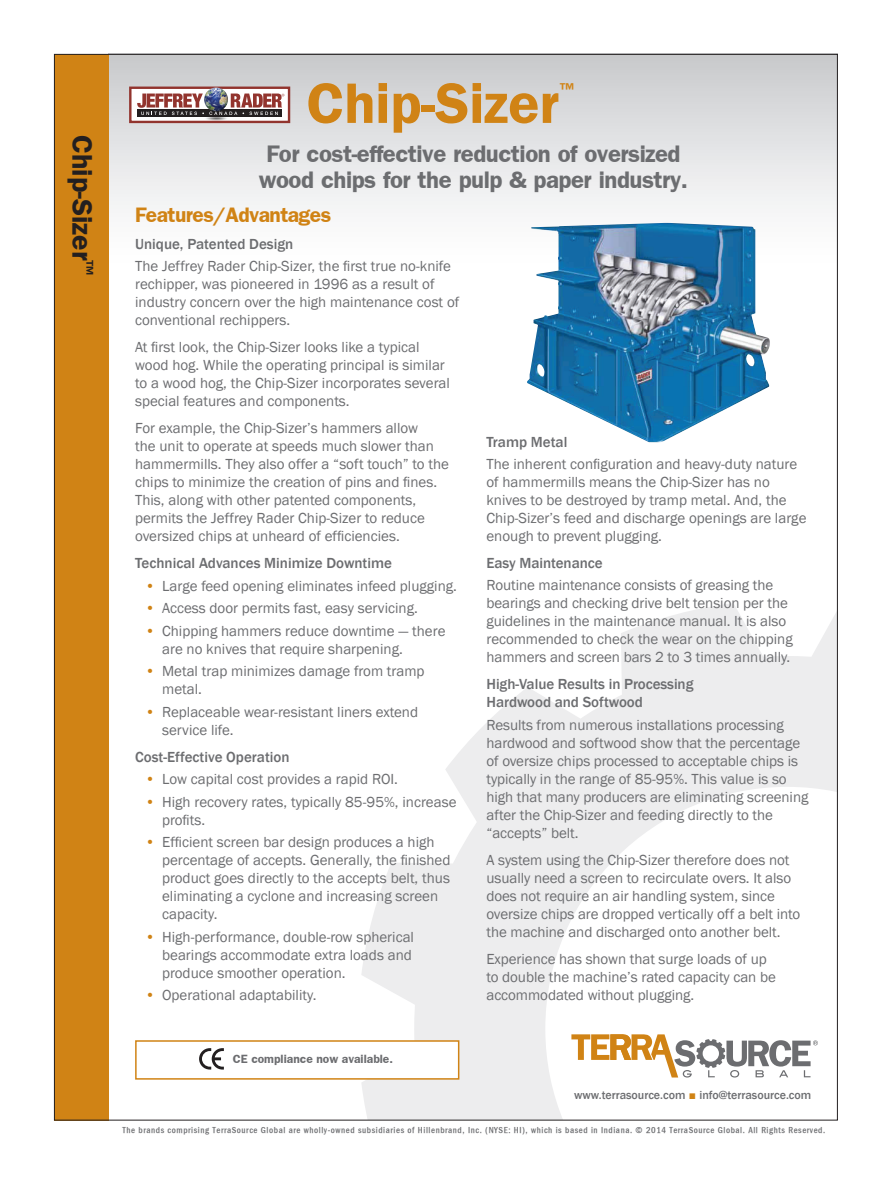
<style>
.page{position:relative;width:894px;height:1188px;background:#fff}
.page>*{position:absolute;margin:0;border:0;box-sizing:border-box;transform-origin:0 0}
.t1{font:57.3px "Franklin Gothic 01 Demi";color:#d08315}
.t2{font:28.5px "Franklin Gothic 01 Demi";color:#231f20}
.t3{font:24px/25.7px "Franklin Gothic 01 Demi";letter-spacing:-.02em;color:#6c6d70;text-align:center}
.t4{font:21px "Franklin Gothic 01 Demi";letter-spacing:-.025em;color:#d08315}
.t5{font:15.75px "Franklin Gothic 01 Demi";color:#d08315}
.t6{font:15px/18px "Franklin Gothic";color:#6c6d70}
.t7{font:500 15px/18px "Franklin Gothic";color:#6c6d70}
.t8{font:500 12px "Franklin Gothic";color:#6d6e71}
.t9{font:12px "Franklin Gothic 01 Demi";color:#6c6d70}
.t10{font:9px "Franklin Gothic 02 Med Cnd";letter-spacing:.06em;color:#6c6d70}
.s1{color:#d08315}
</style>
<div class="page">
<div style="left:108px;top:54px;width:729px;height:216px;background:linear-gradient(to bottom,#cacbcd,#fff)"></div>
<svg style="left:361px;top:603px;width:474px;height:515px"></svg>
<div style="left:54px;top:54px;width:54px;height:1066px;background:#d08315"></div>
<svg style="left:571px;top:1034px;width:246px;height:44px"></svg>
<div style="left:130px;top:88px;width:159px;height:34px;background:#fff"></div>
<img style="left:206px;top:117px;width:21px;height:3px">
<div style="left:129px;top:87px;width:161px;height:36px;border:2px solid #92342e"></div>
<div style="left:137px;top:110px;width:145px;height:7px;background:#231f20"></div>
<svg style="left:137px;top:94px;width:147px;height:21px"></svg>
<img style="left:204px;top:88px;width:24px;height:23px">
<img style="left:527px;top:223px;width:243px;height:219px">
<div style="left:135px;top:1040px;width:324px;height:40px;background:#fff;border:2px solid #d08315"></div>
<svg style="left:199px;top:1048px;width:25px;height:22px"></svg>
<h2 class="t2" style="left:99px;top:135px;width:142px;rotate:90deg">Chip-Sizer<sup>™</sup></h2>
<h1 class="t1" style="left:306px;top:69px;width:253px">Chip-Sizer</h1>
<p class="t5" style="left:558px;top:80px;width:17px">™</p>
<h3 class="t3" style="left:259px;top:140px;width:430px">For cost-effective reduction of oversized wood chips for the pulp &amp; paper industry.</h3>
<h3 class="t4" style="left:135px;top:202px;width:197px">Features/Advantages</h3>
<p class="t7" style="left:135px;top:235px;width:160px">Unique, Patented Design</p>
<p class="t6" style="left:135px;top:258px;width:325px">The Jeffrey Rader Chip-Sizer, the first true no-knife rechipper, was pioneered in 1996 as a result of industry concern over the high maintenance cost of conventional rechippers.</p>
<p class="t6" style="left:135px;top:339px;width:316px">At first look, the Chip-Sizer looks like a typical wood hog. While the operating principal is similar to a wood hog, the Chip-Sizer incorporates several special features and components.</p>
<p class="t6" style="left:135px;top:420px;width:315px">For example, the Chip-Sizer’s hammers allow<br>the unit to operate at speeds much slower than hammermills. They also offer a “soft touch” to the chips to minimize the creation of pins and fines.<br>This, along with other patented components, permits the Jeffrey Rader Chip-Sizer to reduce oversized chips at unheard of efficiencies.</p>
<p class="t7" style="left:135px;top:555px;width:258px">Technical Advances Minimize Downtime</p>
<p class="t6" style="left:145px;top:577px;width:313px"><span class="s1">•</span> Large feed opening eliminates infeed plugging.</p>
<p class="t6" style="left:145px;top:600px;width:274px"><span class="s1">•</span> Access door permits fast, easy servicing.</p>
<p class="t6" style="left:162px;top:622px;width:285px;text-indent:-17px"><span class="s1">•</span> Chipping hammers reduce downtime — there are no knives that require sharpening.</p>
<p class="t6" style="left:162px;top:663px;width:264px;text-indent:-17px"><span class="s1">•</span> Metal trap minimizes damage from tramp metal.</p>
<p class="t6" style="left:162px;top:703px;width:257px;text-indent:-17px"><span class="s1">•</span> Replaceable wear-resistant liners extend service life.</p>
<p class="t7" style="left:135px;top:748px;width:156px">Cost-Effective Operation</p>
<p class="t6" style="left:145px;top:771px;width:254px"><span class="s1">•</span> Low capital cost provides a rapid ROI.</p>
<p class="t6" style="left:162px;top:793px;width:296px;text-indent:-17px"><span class="s1">•</span> High recovery rates, typically 85-95%, increase profits.</p>
<p class="t6" style="left:162px;top:834px;width:290px;text-indent:-17px"><span class="s1">•</span> Efficient screen bar design produces a high percentage of accepts. Generally, the finished product goes directly to the accepts belt, thus eliminating a cyclone and increasing screen capacity.</p>
<p class="t6" style="left:162px;top:928px;width:253px;text-indent:-17px"><span class="s1">•</span> High-performance, double-row spherical bearings accommodate extra loads and produce smoother operation.</p>
<p class="t6" style="left:145px;top:987px;width:173px"><span class="s1">•</span> Operational adaptability.</p>
<p class="t9" style="left:233px;top:1051px;width:162px">CE compliance now available.</p>
<p class="t7" style="left:486px;top:433px;width:82px">Tramp Metal</p>
<p class="t6" style="left:486px;top:455px;width:321px">The inherent configuration and heavy-duty nature of hammermills means the Chip-Sizer has no knives to be destroyed by tramp metal. And, the Chip-Sizer’s feed and discharge openings are large enough to prevent plugging.</p>
<p class="t7" style="left:486px;top:554px;width:118px">Easy Maintenance</p>
<p class="t6" style="left:486px;top:577px;width:307px">Routine maintenance consists of greasing the bearings and checking drive belt tension per the guidelines in the maintenance manual. It is also recommended to check the wear on the chipping hammers and screen bars 2 to 3 times annually.</p>
<p class="t7" style="left:486px;top:676px;width:208px">High-Value Results in Processing<br>Hardwood and Softwood</p>
<p class="t6" style="left:486px;top:716px;width:323px">Results from numerous installations processing hardwood and softwood show that the percentage of oversize chips processed to acceptable chips is typically in the range of 85-95%. This value is so high that many producers are eliminating screening after the Chip-Sizer and feeding directly to the “accepts” belt.</p>
<p class="t6" style="left:486px;top:851px;width:315px">A system using the Chip-Sizer therefore does not usually need a screen to recirculate overs. It also does not require an air handling system, since oversize chips are dropped vertically off a belt into the machine and discharged onto another belt.</p>
<p class="t6" style="left:486px;top:950px;width:291px">Experience has shown that surge loads of up to double the machine’s rated capacity can be accommodated without plugging.</p>
<p class="t8" style="left:573px;top:1087px;width:239px">www.terrasource.com <span class="s1">■</span> info@terrasource.com</p>
<p class="t10" style="left:122px;top:1124px;width:704px">The brands comprising TerraSource Global are wholly-owned subsidiaries of Hillenbrand, Inc. (NYSE: HI), which is based in Indiana. © 2014 TerraSource Global. All Rights Reserved.</p>
</div>
